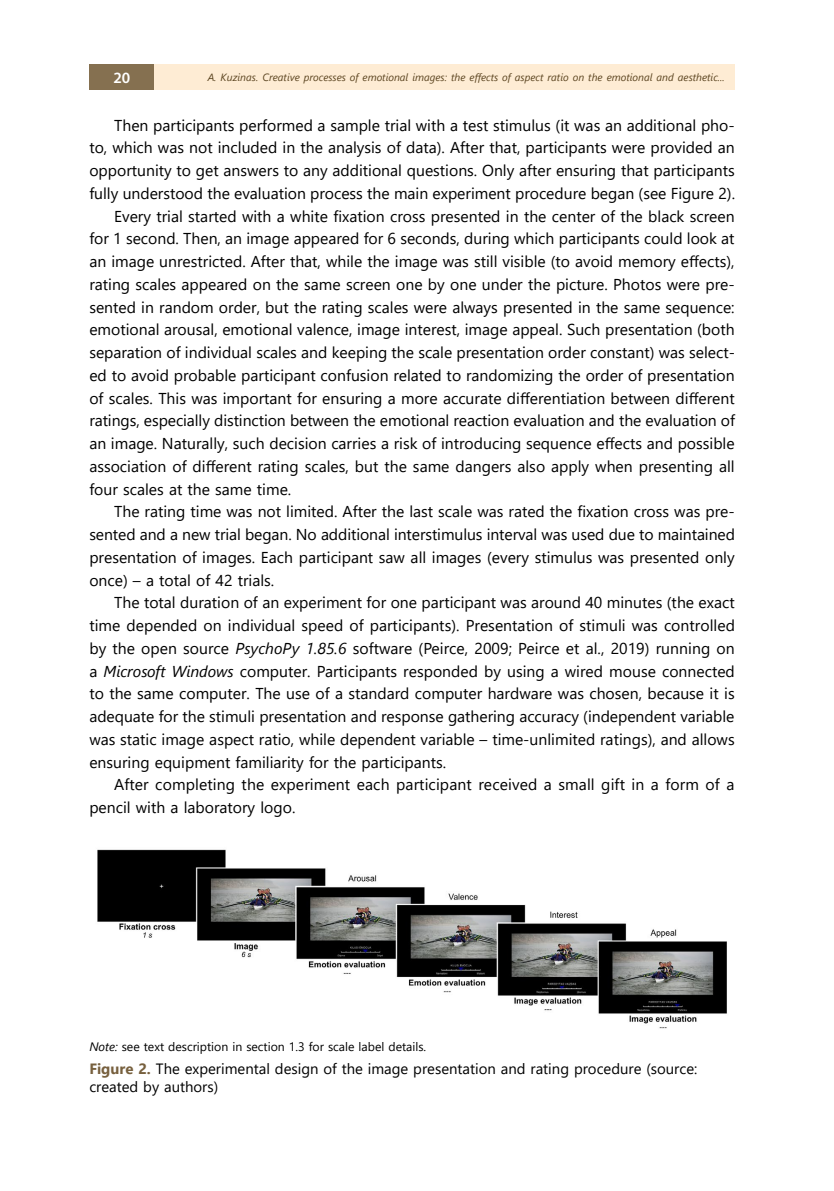
<style>
.page{position:relative;width:834px;height:1191px;background:#fff}
.page>*{position:absolute;margin:0;border:0;box-sizing:border-box;transform-origin:0 0}
.t1{font:15.75px "Segoe UI";color:#000}
.t2{font:600 15.75px "Myriad Pro";color:#fff}
.t3{font:14.88px/17.8px "Segoe UI";color:#000}
.t4{font:12.25px "Segoe UI";color:#000}
.t5{font:italic 10.5px "Segoe UI";color:#5c4521}
.s1{font-style:italic}
.s2{font-weight:700;color:#77603e}
</style>
<div class="page">
<div style="left:89px;top:64px;width:65px;height:26px;background:#857050"></div>
<div style="left:154px;top:64px;width:580px;height:26px;background:#feecd4"></div>
<img style="left:97px;top:849px;width:630px;height:180px">
<p class="t2" style="left:113px;top:67px;width:18px">20</p>
<p class="t5" style="left:208px;top:67px;width:518px">A. Kuzinas. Creative processes of emotional images: the effects of aspect ratio on the emotional and aesthetic...</p>
<p class="t1" style="left:114px;top:110px;width:622px">Then participants performed a sample trial with a test stimulus (it was an additional pho-</p>
<p class="t1" style="left:89px;top:133px;width:646px">to, which was not included in the analysis of data). After that, participants were provided an</p>
<p class="t1" style="left:89px;top:156px;width:646px">opportunity to get answers to any additional questions. Only after ensuring that participants</p>
<p class="t1" style="left:89px;top:178px;width:647px">fully understood the evaluation process the main experiment procedure began (see Figure 2).</p>
<p class="t1" style="left:114px;top:201px;width:622px">Every trial started with a white fixation cross presented in the center of the black screen</p>
<p class="t1" style="left:89px;top:224px;width:646px">for 1 second. Then, an image appeared for 6 seconds, during which participants could look at</p>
<p class="t1" style="left:89px;top:247px;width:646px">an image unrestricted. After that, while the image was still visible (to avoid memory effects),</p>
<p class="t1" style="left:89px;top:269px;width:646px">rating scales appeared on the same screen one by one under the picture. Photos were pre-</p>
<p class="t1" style="left:89px;top:292px;width:646px">sented in random order, but the rating scales were always presented in the same sequence:</p>
<p class="t1" style="left:89px;top:315px;width:646px">emotional arousal, emotional valence, image interest, image appeal. Such presentation (both</p>
<p class="t1" style="left:89px;top:338px;width:647px">separation of individual scales and keeping the scale presentation order constant) was select-</p>
<p class="t1" style="left:89px;top:360px;width:646px">ed to avoid probable participant confusion related to randomizing the order of presentation</p>
<p class="t1" style="left:89px;top:383px;width:646px">of scales. This was important for ensuring a more accurate differentiation between different</p>
<p class="t1" style="left:89px;top:406px;width:647px">ratings, especially distinction between the emotional reaction evaluation and the evaluation of</p>
<p class="t1" style="left:89px;top:428px;width:646px">an image. Naturally, such decision carries a risk of introducing sequence effects and possible</p>
<p class="t1" style="left:89px;top:451px;width:646px">association of different rating scales, but the same dangers also apply when presenting all</p>
<p class="t1" style="left:89px;top:474px;width:203px">four scales at the same time.</p>
<p class="t1" style="left:114px;top:497px;width:622px">The rating time was not limited. After the last scale was rated the fixation cross was pre-</p>
<p class="t1" style="left:89px;top:519px;width:647px">sented and a new trial began. No additional interstimulus interval was used due to maintained</p>
<p class="t1" style="left:89px;top:542px;width:646px">presentation of images. Each participant saw all images (every stimulus was presented only</p>
<p class="t1" style="left:89px;top:565px;width:186px">once) – a total of 42 trials.</p>
<p class="t1" style="left:114px;top:588px;width:622px">The total duration of an experiment for one participant was around 40 minutes (the exact</p>
<p class="t1" style="left:89px;top:610px;width:647px">time depended on individual speed of participants). Presentation of stimuli was controlled</p>
<p class="t1" style="left:89px;top:633px;width:646px">by the open source <span class="s1">PsychoPy 1.85.6</span> software (Peirce, 2009; Peirce et al., 2019) running on</p>
<p class="t1" style="left:89px;top:656px;width:647px">a <span class="s1">Microsoft Windows</span> computer. Participants responded by using a wired mouse connected</p>
<p class="t1" style="left:89px;top:679px;width:646px">to the same computer. The use of a standard computer hardware was chosen, because it is</p>
<p class="t1" style="left:89px;top:701px;width:646px">adequate for the stimuli presentation and response gathering accuracy (independent variable</p>
<p class="t1" style="left:89px;top:724px;width:646px">was static image aspect ratio, while dependent variable – time-unlimited ratings), and allows</p>
<p class="t1" style="left:89px;top:747px;width:358px">ensuring equipment familiarity for the participants.</p>
<p class="t1" style="left:114px;top:770px;width:621px">After completing the experiment each participant received a small gift in a form of a</p>
<p class="t1" style="left:89px;top:792px;width:207px">pencil with a laboratory logo.</p>
<p class="t4" style="left:89px;top:1035px;width:338px"><span class="s1">Note:</span> see text description in section 1.3 for scale label details.</p>
<p class="t3" style="left:89px;top:1058px;width:609px"><span class="s2">Figure 2.</span> The experimental design of the image presentation and rating procedure (source: created by authors)</p>
</div>
